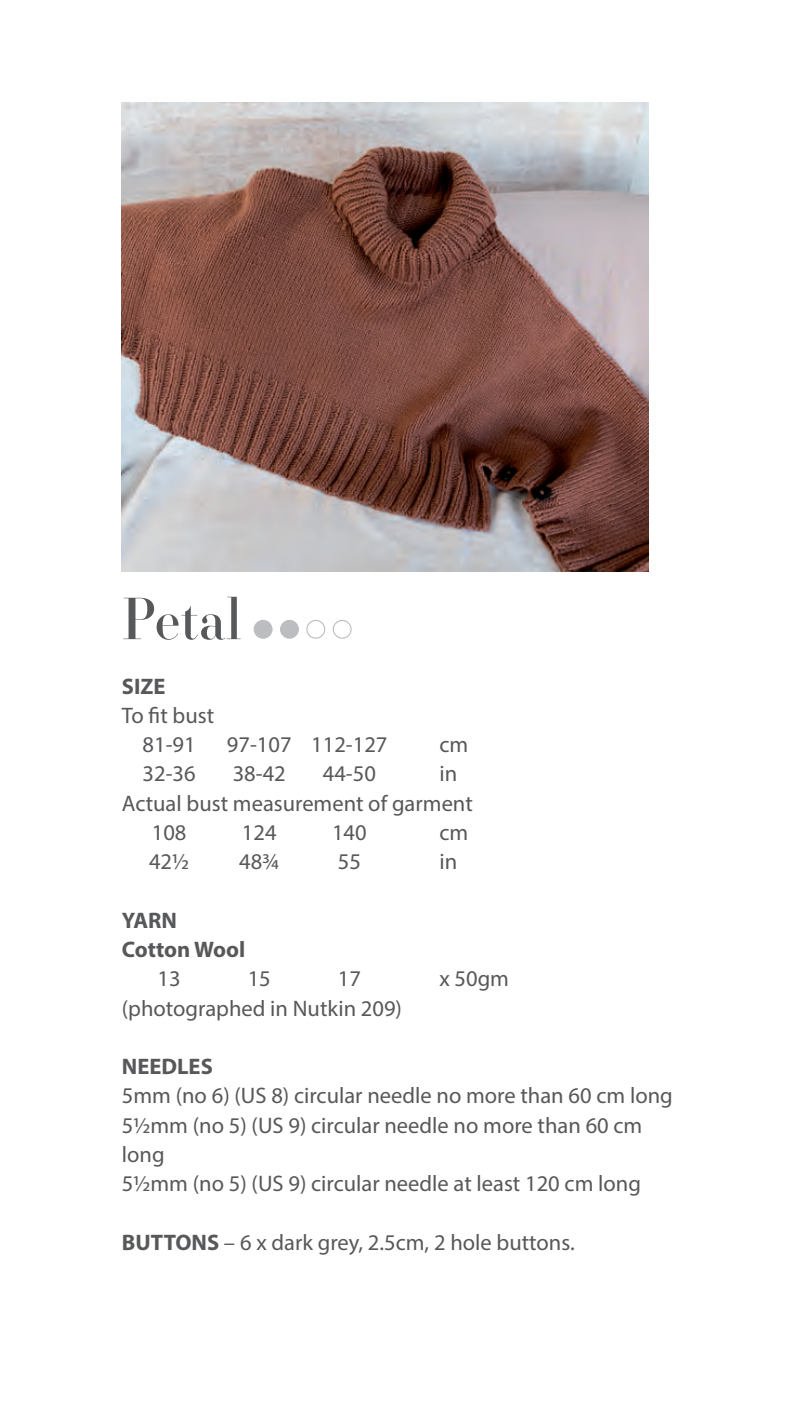
<style>
.page{position:relative;width:796px;height:1405px;background:#fff}
.page>*{position:absolute;margin:0;border:0;box-sizing:border-box;transform-origin:0 0}
.t1{font:56.25px "Essonnes Headline";color:#57585a}
.t2{font:22.5px/29.2px "Myriad Pro";color:#57585a;text-align:center}
.t3{font:700 22.5px/29.2px "Myriad Pro";color:#57585a}
.s1{font-weight:700}
</style>
<div class="page">
<img style="left:122px;top:103px;width:526px;height:469px">
<div style="left:254px;top:620px;width:18px;height:18px;background:#bcbdc0;border-radius:50%"></div>
<div style="left:253px;top:620px;width:19px;height:18px;border:1px solid #bcbdc0;border-radius:50%"></div>
<div style="left:280px;top:620px;width:18px;height:18px;background:#bcbdc0;border-radius:50%"></div>
<div style="left:280px;top:620px;width:19px;height:18px;border:1px solid #bcbdc0;border-radius:50%"></div>
<div style="left:306px;top:620px;width:19px;height:18px;border:1px solid #bcbdc0;border-radius:50%"></div>
<div style="left:332px;top:620px;width:19px;height:18px;border:1px solid #bcbdc0;border-radius:50%"></div>
<h1 class="t1" style="left:122px;top:580px;width:121px">Petal</h1>
<p class="t3" style="left:122px;top:670px;width:45px">SIZE</p>
<p class="t2" style="left:122px;top:700px;width:94px">To fit bust<br>81-91</p>
<p class="t2" style="left:227px;top:729px;width:162px">97-107 112-127</p>
<p class="t2" style="left:439px;top:729px;width:30px">cm</p>
<p class="t2" style="left:142px;top:758px;width:55px">32-36</p>
<p class="t2" style="left:232px;top:758px;width:55px">38-42</p>
<p class="t2" style="left:322px;top:758px;width:55px">44-50</p>
<p class="t2" style="left:439px;top:758px;width:19px">in</p>
<p class="t2" style="left:122px;top:788px;width:352px">Actual bust measurement of garment</p>
<p class="t2" style="left:152px;top:817px;width:36px">108</p>
<p class="t2" style="left:242px;top:817px;width:36px">124</p>
<p class="t2" style="left:332px;top:817px;width:36px">140</p>
<p class="t2" style="left:439px;top:817px;width:30px">cm</p>
<p class="t2" style="left:149px;top:846px;width:42px">42½</p>
<p class="t2" style="left:239px;top:846px;width:42px">48¾</p>
<p class="t2" style="left:337px;top:846px;width:25px">55</p>
<p class="t2" style="left:439px;top:846px;width:19px">in</p>
<p class="t3" style="left:122px;top:904px;width:125px">YARN<br>Cotton Wool</p>
<p class="t2" style="left:157px;top:963px;width:25px">13</p>
<p class="t2" style="left:247px;top:963px;width:25px">15</p>
<p class="t2" style="left:337px;top:963px;width:25px">17</p>
<p class="t2" style="left:439px;top:963px;width:71px">x 50gm</p>
<p class="t2" style="left:122px;top:992px;width:281px">(photographed in Nutkin 209)</p>
<p class="t3" style="left:122px;top:1051px;width:92px">NEEDLES</p>
<p class="t2" style="left:122px;top:1080px;width:552px;text-align:left">5mm (no 6) (US 8) circular needle no more than 60 cm long 5½mm (no 5) (US 9) circular needle no more than 60 cm long<br>5½mm (no 5) (US 9) circular needle at least 120 cm long</p>
<p class="t2" style="left:122px;top:1226px;width:454px"><span class="s1">BUTTONS</span> – 6 x dark grey, 2.5cm, 2 hole buttons.</p>
</div>
